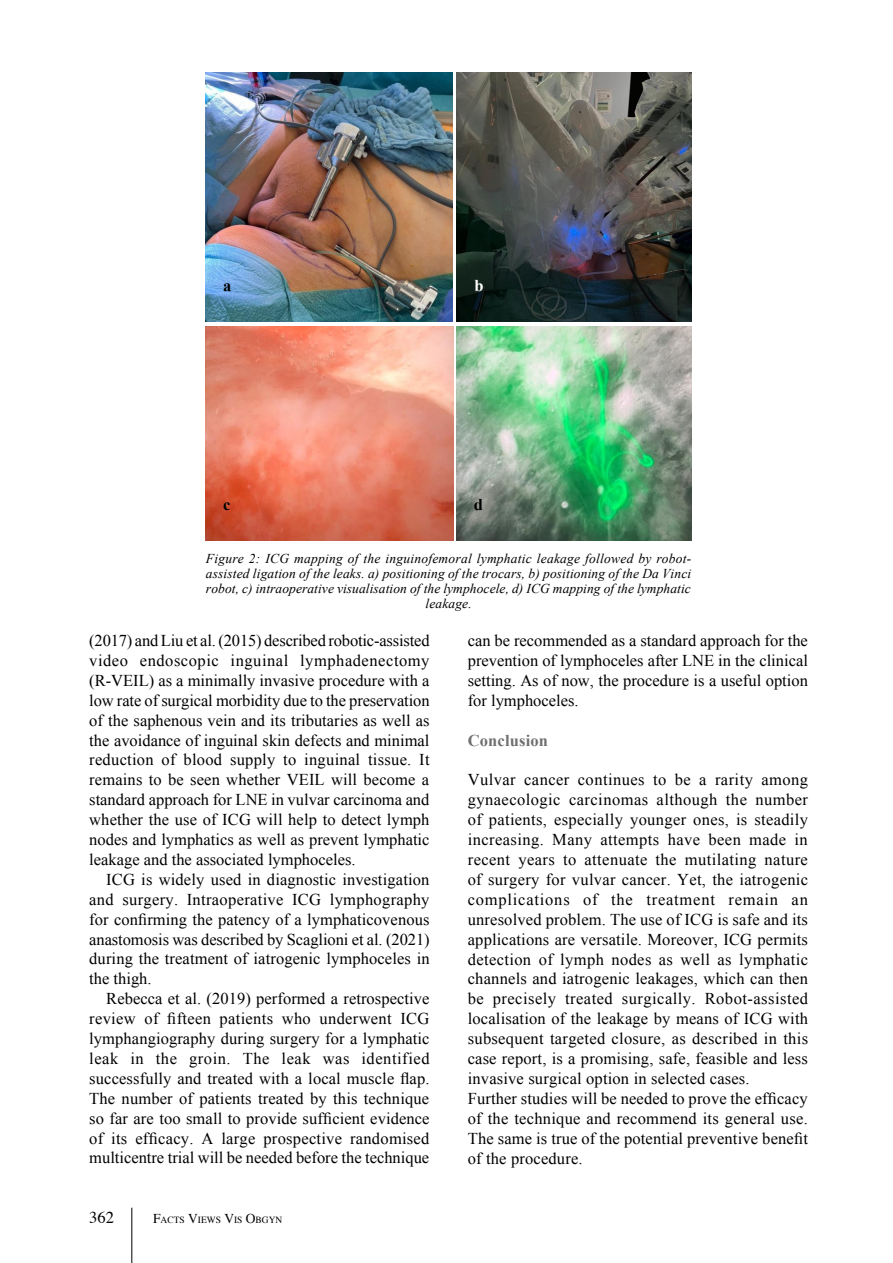
<style>
.page{position:relative;width:893px;height:1263px;background:#fff}
.page>*{position:absolute;margin:0;border:0;box-sizing:border-box;transform-origin:0 0}
.t1{font:16.5px/20px "Times New Roman";letter-spacing:.01em;color:#000;text-align:justify}
.t2{font:700 16.5px "Times New Roman";letter-spacing:.01em;color:#706f6f}
.t3{font:16.5px "Times";color:#000}
.t4{font:700 16.5px "Times New Roman";color:#000}
.t5{font:700 16.5px "Times New Roman";color:#fff}
.t6{font:italic 13.5px/15px "Times New Roman";letter-spacing:.01em;color:#000;text-align:center}
.t7{font:9.45px "Times";color:#000}
.s1{font-size:13.5px}
</style>
<div class="page">
<hr style="left:131px;top:1208px;width:1px;height:55px;background:#000">
<img style="left:206px;top:73px;width:247px;height:249px">
<img style="left:457px;top:72px;width:234px;height:250px">
<img style="left:457px;top:326px;width:235px;height:214px">
<img style="left:206px;top:326px;width:247px;height:214px">
<p class="t4" style="left:223px;top:274px;width:10px">a</p>
<p class="t5" style="left:475px;top:274px;width:11px">b</p>
<p class="t4" style="left:223px;top:493px;width:9px">c</p>
<p class="t4" style="left:474px;top:493px;width:11px">d</p>
<p class="t6" style="left:206px;top:550px;width:487px">Figure 2: ICG mapping of the inguinofemoral lymphatic leakage followed by robot&shy;assisted ligation of the leaks. a) positioning of the trocars, b) positioning of the Da Vinci robot, c) intraoperative visualisation of the lymphocele, d) ICG mapping of the lymphatic leakage.</p>
<p class="t1" style="left:89px;top:630px;width:342px">(2017) and Liu et al. (2015) described robotic-assisted video endoscopic inguinal lymphadenectomy (R-VEIL) as a minimally invasive procedure with a low rate of surgical morbidity due to the preservation of the saphenous vein and its tributaries as well as the avoidance of inguinal skin defects and minimal reduction of blood supply to inguinal tissue. It remains to be seen whether VEIL will become a standard approach for LNE in vulvar carcinoma and whether the use of ICG will help to detect lymph nodes and lymphatics as well as prevent lymphatic leakage and the associated lymphoceles.</p>
<p class="t1" style="left:89px;top:869px;width:342px;text-indent:17px">ICG is widely used in diagnostic investigation and surgery. Intraoperative ICG lymphography for confirming the patency of a lymphaticovenous anastomosis was described by Scaglioni et al. (2021) during the treatment of iatrogenic lymphoceles in the thigh.</p>
<p class="t1" style="left:89px;top:988px;width:342px;text-indent:17px">Rebecca et al. (2019) performed a retrospective review of fifteen patients who underwent ICG lymphangiography during surgery for a lymphatic leak in the groin. The leak was identified successfully and treated with a local muscle flap.<br>The number of patients treated by this technique so far are too small to provide sufficient evidence of its efficacy. A large prospective randomised multicentre trial will be needed before the technique</p>
<p class="t3" style="left:89px;top:1202px;width:26px">362</p>
<p class="t7" style="left:153px;top:1211px;width:131px"><span class="s1">F</span>ACTS <span class="s1">V</span>IEWS <span class="s1">V</span>IS <span class="s1">O</span>BGYN</p>
<p class="t1" style="left:468px;top:630px;width:342px">can be recommended as a standard approach for the prevention of lymphoceles after LNE in the clinical setting. As of now, the procedure is a useful option for lymphoceles.</p>
<p class="t2" style="left:468px;top:729px;width:82px">Conclusion</p>
<p class="t1" style="left:468px;top:770px;width:342px;text-align:left">Vulvar cancer continues to be a rarity among gynaecologic carcinomas although the number of patients, especially younger ones, is steadily increasing. Many attempts have been made in recent years to attenuate the mutilating nature of surgery for vulvar cancer. Yet, the iatrogenic complications of the treatment remain an unresolved problem. The use of ICG is safe and its applications are versatile. Moreover, ICG permits detection of lymph nodes as well as lymphatic channels and iatrogenic leakages, which can then be precisely treated surgically. Robot-assisted localisation of the leakage by means of ICG with subsequent targeted closure, as described in this case report, is a promising, safe, feasible and less invasive surgical option in selected cases.<br>Further studies will be needed to prove the efficacy of the technique and recommend its general use.<br>The same is true of the potential preventive benefit of the procedure.</p>
</div>
